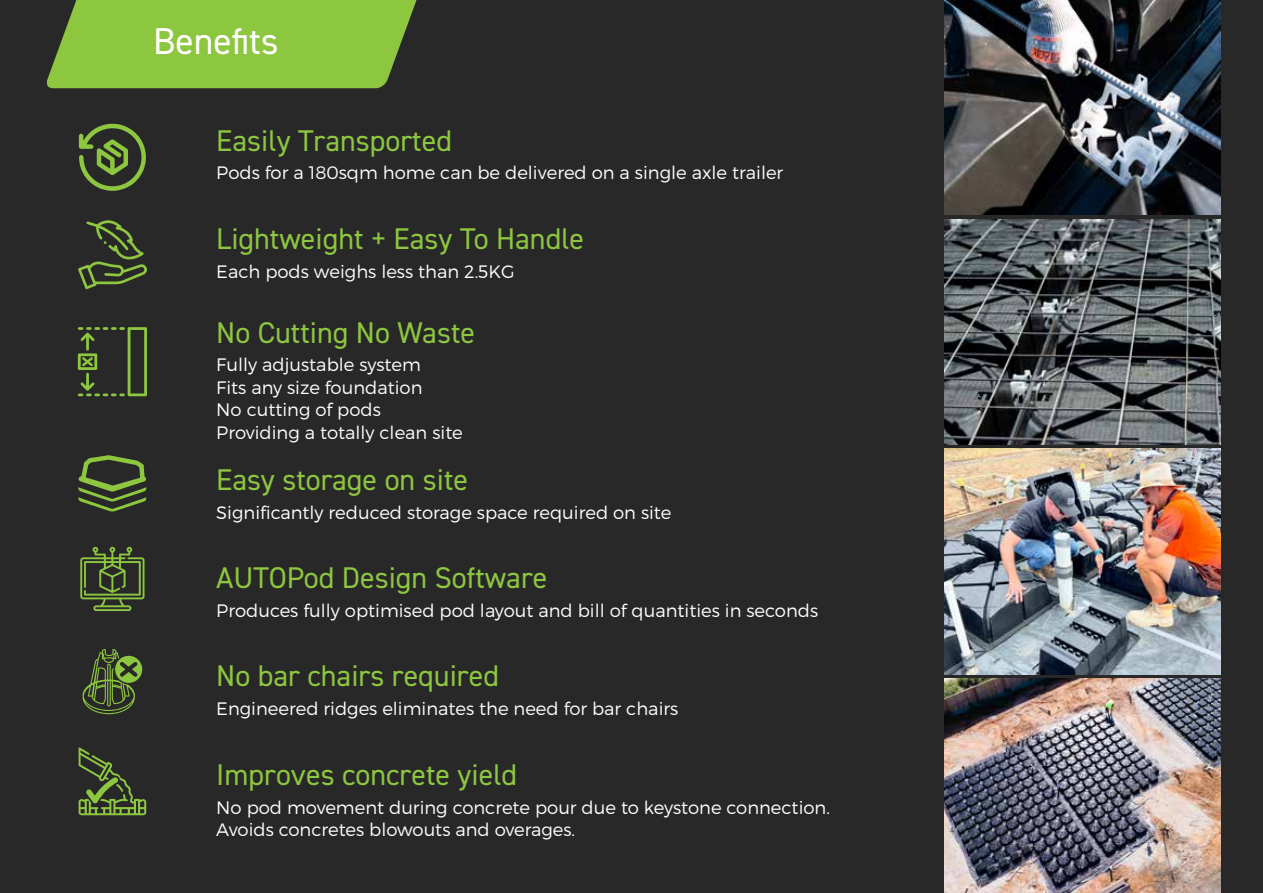
<style>
.page{position:relative;width:1263px;height:893px;background:#292829}
.page>*{position:absolute;margin:0;border:0;box-sizing:border-box;transform-origin:0 0}
.t1{font:37.5px "DIN2014";color:#fff}
.t2{font:30px "DIN2014";color:#8dc63f}
.t3{font:300 18px/22.5px "Montserrat";color:#fff}
</style>
<div class="page">
<svg style="left:78px;top:327px;width:69px;height:69px"></svg>
<svg style="left:78px;top:220px;width:69px;height:69px"></svg>
<svg style="left:79px;top:123px;width:67px;height:68px"></svg>
<svg style="left:79px;top:748px;width:67px;height:67px"></svg>
<svg style="left:80px;top:546px;width:64px;height:65px"></svg>
<svg style="left:83px;top:649px;width:59px;height:65px"></svg>
<svg style="left:78px;top:455px;width:69px;height:57px"></svg>
<svg style="left:46px;top:0;width:371px;height:88px;background:#84b83d"></svg>
<img style="left:944px;top:0;width:276px;height:215px">
<img style="left:944px;top:219px;width:276px;height:225px">
<img style="left:944px;top:449px;width:276px;height:225px">
<img style="left:944px;top:678px;width:276px;height:215px">
<h1 class="t1" style="left:153px;top:17px;width:127px">Benefits</h1>
<h2 class="t2" style="left:216px;top:122px;width:237px">Easily Transported</h2>
<p class="t3" style="left:216px;top:161px;width:568px">Pods for a 180sqm home can be delivered on a single axle trailer</p>
<h2 class="t2" style="left:216px;top:220px;width:369px">Lightweight + Easy To Handle</h2>
<p class="t3" style="left:216px;top:260px;width:300px">Each pods weighs less than 2.5KG</p>
<h2 class="t2" style="left:216px;top:314px;width:260px">No Cutting No Waste</h2>
<p class="t3" style="left:216px;top:353px;width:248px">Fully adjustable system<br>Fits any size foundation<br>No cutting of pods<br>Providing a totally clean site</p>
<h2 class="t2" style="left:216px;top:461px;width:253px">Easy storage on site</h2>
<p class="t3" style="left:216px;top:501px;width:457px">Significantly reduced storage space required on site</p>
<h2 class="t2" style="left:216px;top:559px;width:333px">AUTOPod Design Software</h2>
<p class="t3" style="left:216px;top:599px;width:603px">Produces fully optimised pod layout and bill of quantities in seconds</p>
<h2 class="t2" style="left:216px;top:657px;width:284px">No bar chairs required</h2>
<p class="t3" style="left:216px;top:697px;width:463px">Engineered ridges eliminates the need for bar chairs</p>
<h2 class="t2" style="left:216px;top:755px;width:302px">Improves concrete yield</h2>
<p class="t3" style="left:216px;top:796px;width:615px;line-height:21.9px">No pod movement during concrete pour due to keystone connection.<br>Avoids concretes blowouts and overages.</p>
</div>
